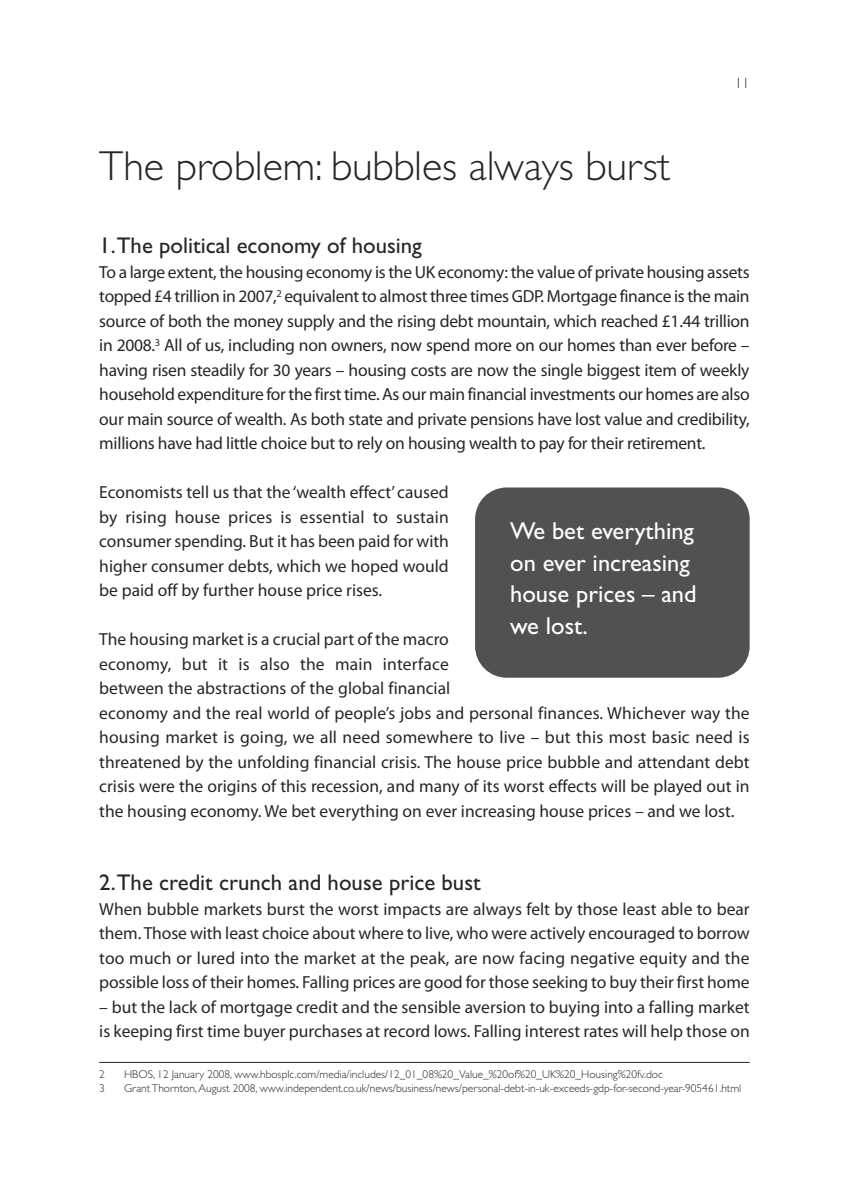
<style>
.page{position:relative;width:844px;height:1191px;background:#fff}
.page>*{position:absolute;margin:0;border:0;box-sizing:border-box;transform-origin:0 0}
.t1{font:300 42px "Gill Sans";color:#272627}
.t2{font:24.5px/31.5px "Gill Sans Std";color:#fff}
.t3{font:22.75px "Gill Sans Std";color:#272627}
.t4{font:17.5px/24.5px "Myriad Pro";color:#272627;text-align:justify}
.t5{font:300 14.88px "Gill Sans";color:#272627}
.t6{font:300 11.38px "Gill Sans";color:#272627}
</style>
<div class="page">
<div style="left:475px;top:487px;width:274px;height:190px;background:#525152;border-radius:32px"></div>
<hr style="left:99px;top:1062px;width:650px;height:1px;background:#272627">
<h1 class="t1" style="left:99px;top:140px;width:572px">The problem: bubbles always burst</h1>
<p class="t5" style="left:734px;top:74px;width:16px">11</p>
<h3 class="t3" style="left:99px;top:237px;width:324px">1.The political economy of housing</h3>
<p class="t4" style="left:99px;top:261px;width:651px">To a large extent, the housing economy is the UK economy: the value of private housing assets topped £4 trillion in 2007,<sup>2</sup> equivalent to almost three times GDP. Mortgage finance is the main source of both the money supply and the rising debt mountain, which reached £1.44 trillion in 2008.<sup>3</sup> All of us, including non owners, now spend more on our homes than ever before – having risen steadily for 30 years – housing costs are now the single biggest item of weekly household expenditure for the first time. As our main financial investments our homes are also our main source of wealth. As both state and private pensions have lost value and credibility, millions have had little choice but to rely on housing wealth to pay for their retirement.</p>
<p class="t4" style="left:99px;top:481px;width:351px">Economists tell us that the ‘wealth effect’ caused by rising house prices is essential to sustain consumer spending. But it has been paid for with higher consumer debts, which we hoped would be paid off by further house price rises.</p>
<p class="t4" style="left:99px;top:628px;width:651px;text-align:left">The housing market is a crucial part of the macro<br>economy, but it is also the main interface<br>between the abstractions of the global financial<br>economy and the real world of people’s jobs and personal finances. Whichever way the housing market is going, we all need somewhere to live – but this most basic need is threatened by the unfolding financial crisis. The house price bubble and attendant debt crisis were the origins of this recession, and many of its worst effects will be played out in the housing economy. We bet everything on ever increasing house prices – and we lost.</p>
<h2 class="t2" style="left:510px;top:517px;width:188px">We bet everything on ever increasing house prices – and we lost.</h2>
<h3 class="t3" style="left:99px;top:874px;width:383px">2.The credit crunch and house price bust</h3>
<p class="t4" style="left:99px;top:898px;width:651px">When bubble markets burst the worst impacts are always felt by those least able to bear them. Those with least choice about where to live, who were actively encouraged to borrow too much or lured into the market at the peak, are now facing negative equity and the possible loss of their homes. Falling prices are good for those seeking to buy their first home</p>
<p class="t4" style="left:99px;top:996px;width:651px">– but the lack of mortgage credit and the sensible aversion to buying into a falling market is keeping first time buyer purchases at record lows. Falling interest rates will help those on</p>
<p class="t6" style="left:99px;top:1067px;width:7px">2</p>
<p class="t6" style="left:124px;top:1067px;width:540px">HBOS, 12 January 2008, www.hbosplc.com/media/includes/12_01_08%20_Value_%20of%20_UK%20_Housing%20fv.doc</p>
<p class="t6" style="left:99px;top:1081px;width:7px">3</p>
<p class="t6" style="left:124px;top:1081px;width:618px">GrantThornton,August 2008, www.independent.co.uk/news/business/news/personal-debt-in-uk-exceeds-gdp-for-second-year-905461.html</p>
</div>
